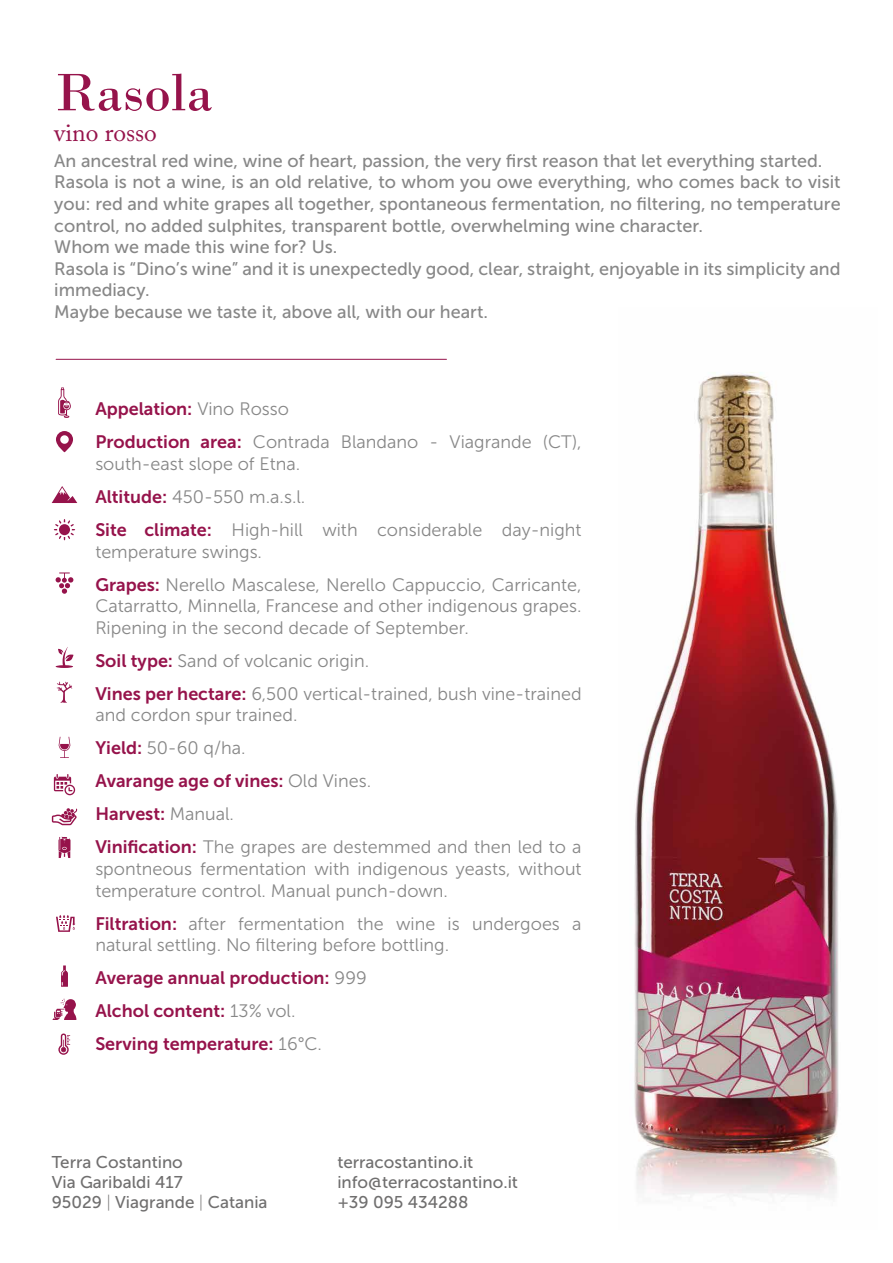
<style>
.page{position:relative;width:893px;height:1263px;background:#fff}
.page>*{position:absolute;margin:0;border:0;box-sizing:border-box;transform-origin:0 0}
.t1{font:55.5px "Bodoni";color:#96134b}
.t2{font:25.5px "Adobe Caslon Pro";color:#96134b}
.t3{font:18px/21.6px "Museo Sans 300";color:#878787}
.t4{font:18px/21.6px "Museo Sans 500";color:#878787}
.t5{font:18px/33px "Museo Sans 700";color:#96134b}
.t6{font:16.95px/20.4px "Museo Sans 500";color:#706f6f}
.s1{font-family:"Museo Sans 300";color:#878787}
.s2{font-family:"Museo Sans 700";color:#96134b}
.s3{font-family:"Museo Sans 100"}
</style>
<div class="page">
<img style="left:634px;top:372px;width:205px;height:825px">
<hr style="left:56px;top:359px;width:390px;height:1px;background:#96134b">
<svg style="left:56px;top:431px;width:17px;height:21px"></svg>
<svg style="left:52px;top:486px;width:25px;height:17px"></svg>
<svg style="left:56px;top:572px;width:17px;height:22px"></svg>
<svg style="left:56px;top:647px;width:17px;height:21px"></svg>
<svg style="left:57px;top:682px;width:15px;height:21px"></svg>
<svg style="left:59px;top:737px;width:11px;height:21px"></svg>
<svg style="left:54px;top:774px;width:21px;height:21px"></svg>
<svg style="left:52px;top:808px;width:26px;height:17px"></svg>
<svg style="left:61px;top:965px;width:7px;height:22px"></svg>
<svg style="left:58px;top:1033px;width:12px;height:22px"></svg>
<svg style="left:59px;top:837px;width:11px;height:21px"></svg>
<svg style="left:58px;top:387px;width:13px;height:31px"></svg>
<svg style="left:52px;top:999px;width:24px;height:21px"></svg>
<svg style="left:54px;top:519px;width:21px;height:21px"></svg>
<svg style="left:56px;top:915px;width:19px;height:17px"></svg>
<h1 class="t1" style="left:54px;top:59px;width:161px">Rasola</h1>
<h2 class="t2" style="left:54px;top:117px;width:104px">vino rosso</h2>
<p class="t4" style="left:54px;top:150px;width:788px">An ancestral red wine, wine of heart, passion, the very first reason that let everything started.<br>Rasola is not a wine, is an old relative, to whom you owe everything, who comes back to visit you: red and white grapes all together, spontaneous fermentation, no filtering, no temperature control, no added sulphites, transparent bottle, overwhelming wine character.<br>Whom we made this wine for? Us.<br>Rasola is “Dino’s wine” and it is unexpectedly good, clear, straight, enjoyable in its simplicity and immediacy.<br>Maybe because we taste it, above all, with our heart.</p>
<p class="t5" style="left:95px;top:393px;width:195px">Appelation: <span class="s1">Vino Rosso</span></p>
<p class="t3" style="left:95px;top:432px;width:488px"><span class="s2">Production area:</span> Contrada Blandano - Viagrande (CT), south-east slope of Etna.</p>
<p class="t3" style="left:95px;top:480px;width:488px;line-height:33px"><span class="s2">Altitude:</span> 450-550 m.a.s.l.<br><span class="s2">Site climate:</span> High-hill with considerable day-night</p>
<p class="t3" style="left:95px;top:535px;width:488px;line-height:33px">temperature swings.<br><span class="s2">Grapes:</span> Nerello Mascalese, Nerello Cappuccio, Carricante,</p>
<p class="t3" style="left:95px;top:595px;width:488px">Catarratto, Minnella, Francese and other indigenous grapes.<br>Ripening in the second decade of September.</p>
<p class="t3" style="left:95px;top:644px;width:488px;line-height:33px"><span class="s2">Soil type:</span> Sand of volcanic origin.<br><span class="s2">Vines per hectare:</span> 6,500 vertical-trained, bush vine-trained</p>
<p class="t3" style="left:95px;top:699px;width:204px;line-height:33px">and cordon spur trained.<br><span class="s2">Yield:</span> 50-60 q/ha.</p>
<p class="t5" style="left:95px;top:765px;width:277px">Avarange age of vines: <span class="s1">Old Vines.<br></span>Harvest: <span class="s1">Manual.</span></p>
<p class="t3" style="left:95px;top:836px;width:488px;text-align:justify"><span class="s2">Vinification:</span> The grapes are destemmed and then led to a spontneous fermentation with indigenous yeasts, without temperature control. Manual punch-down.</p>
<p class="t3" style="left:95px;top:913px;width:488px"><span class="s2">Filtration:</span> after fermentation the wine is undergoes a natural settling. No filtering before bottling.</p>
<p class="t5" style="left:95px;top:961px;width:273px">Average annual production: <span class="s1">999<br></span>Alchol content: <span class="s1">13% vol.<br></span>Serving temperature: <span class="s1">16°C.</span></p>
<p class="t6" style="left:52px;top:1151px;width:217px">Terra Costantino<br>Via Garibaldi 417<br>95029 <span class="s3">|</span> Viagrande <span class="s3">|</span> Catania</p>
<p class="t6" style="left:337px;top:1151px;width:182px">terracostantino.it info@terracostantino.it +39 095 434288</p>
</div>
